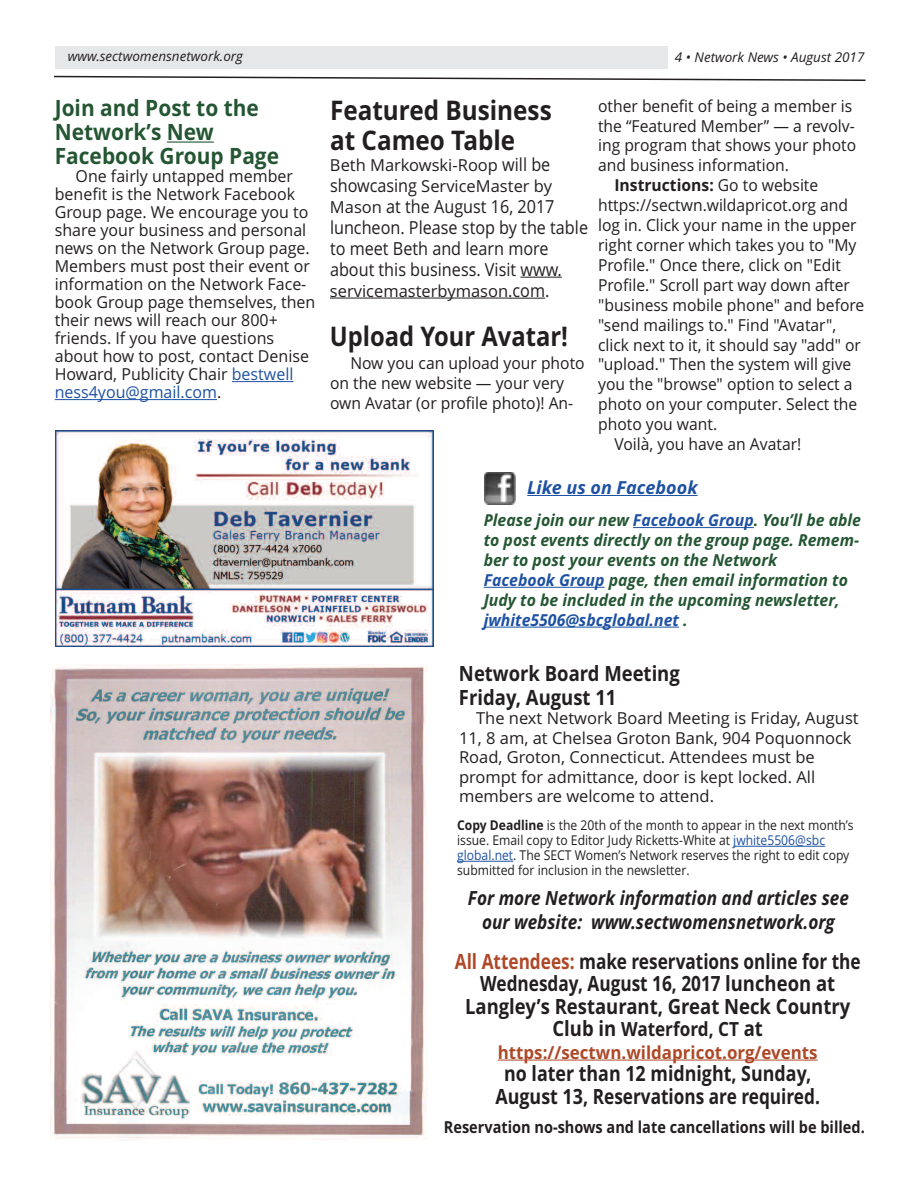
<style>
.page{position:relative;width:918px;height:1188px;background:#fff}
.page>*{position:absolute;margin:0;border:0;box-sizing:border-box;transform-origin:0 0}
.t1{font:700 27px/30px "Open Sans";color:#231f20;scale:.9 1}
.t2{font:700 27px "Open Sans";color:#231f20;scale:.88 1}
.t3{font:700 22.5px/24px "Open Sans";color:#245633;scale:.93 1}
.t4{font:700 21px/22.5px "Open Sans";color:#231f20;text-align:center;scale:.82 1}
.t5{font:700 21px/22.5px "Open Sans";color:#231f20;text-align:center;scale:.85 1}
.t6{font:700 21px/24px "Open Sans";color:#231f20;scale:.88 1}
.t7{font:italic 700 19.5px/23.5px "Open Sans";color:#231f20;text-align:center;scale:.88 1}
.t8{font:700 19.5px "Open Sans";color:#231f20;scale:.88 1}
.t9{font:18px/21px "Open Sans";color:#231f20;scale:.9 1}
.t10{font:700 18px "Open Sans";color:#ae4827;scale:.94 1}
.t11{font:italic 700 18px "Open Sans";color:#1e51a3}
.t12{font:16.5px/18px "Open Sans";color:#231f20}
.t13{font:16.5px/20px "Open Sans";color:#231f20;scale:.95 1}
.t14{font:italic 700 16.5px/20px "Open Sans";color:#245633;scale:.96 1}
.t15{font:700 16.5px "Open Sans";color:#231f20;scale:.88 1}
.t16{font:700 16.5px "Open Sans";color:#231f20;scale:.95 1}
.t17{font:13.5px/15px "Open Sans";color:#231f20;scale:.9 1}
.t18{font:italic 13.5px "Open Sans";color:#231f20}
.s1{color:#1e51a3}
.s2{font-size:18px}
.s3{font-size:16.5px}
.s4{font-weight:400}
.s5{font-weight:700}
.s6{color:#ae4827}
.s7{font-size:21px}
</style>
<div class="page">
<div style="left:55px;top:46px;width:613px;height:23px;background:#e6e7e9"></div>
<svg style="left:54px;top:75px;width:812px;height:6px"></svg>
<hr style="left:498px;top:1060px;width:320px;height:1px;background:#ae4827">
<hr style="left:733px;top:846px;width:92px;height:1px;background:#1e51a3">
<hr style="left:457px;top:861px;width:56px;height:1px;background:#1e51a3">
<img style="left:50px;top:664px;width:377px;height:476px">
<hr style="left:527px;top:495px;width:171px;height:1px;background:#1e51a3">
<svg style="left:485px;top:472px;width:30px;height:33px"></svg>
<img style="left:484px;top:473px;width:32px;height:31px">
<hr style="left:633px;top:527px;width:121px;height:1px;background:#1e51a3">
<hr style="left:484px;top:587px;width:121px;height:1px;background:#1e51a3">
<hr style="left:484px;top:627px;width:195px;height:1px;background:#1e51a3">
<hr style="left:167px;top:141px;width:47px;height:2px;background:#245633">
<hr style="left:232px;top:381px;width:61px;height:1px;background:#1e51a3">
<hr style="left:55px;top:399px;width:162px;height:1px;background:#1e51a3">
<hr style="left:520px;top:277px;width:42px;height:1px;background:#231f20">
<hr style="left:330px;top:298px;width:178px;height:1px;background:#231f20">
<hr style="left:508px;top:298px;width:37px;height:1px;background:#231f20">
<img style="left:55px;top:431px;width:378px;height:216px">
<p class="t18" style="left:68px;top:48px;width:177px">www.sectwomensnetwork.org</p>
<p class="t18" style="left:675px;top:50px;width:191px">4 • Network News • August 2017</p>
<h2 class="t3" style="left:55px;top:96px;width:243px">Join and Post to the<br>Network’s New<br>Facebook Group Page</h2>
<p class="t12" style="left:55px;top:168px;width:262px;text-indent:21px">One fairly untapped member benefit is the Network Facebook<br>Group page. We encourage you to share your business and personal news on the Network Group page.<br>Members must post their event or information on the Network Face&shy;book Group page themselves, then their news will reach our 800+ friends. If you have questions about how to post, contact Denise<br>Howard, Publicity Chair <span class="s1">bestwell ness4you@gmail.com</span>.</p>
<h1 class="t1" style="left:330px;top:95px;width:248px">Featured Business at Cameo Table</h1>
<p class="t12" style="left:330px;top:154px;width:224px;line-height:21px">Beth Markowski-Roop <span class="s2">will be showcasing</span> ServiceMaster by</p>
<p class="t9" style="left:330px;top:196px;width:288px"><span class="s3">Mason</span> at the August 16, 2017 luncheon. Please stop by the table to meet Beth and learn more about this business. Visit www.</p>
<p class="t12" style="left:330px;top:282px;width:221px">servicemasterbymason<span class="s2">.com.</span></p>
<h1 class="t2" style="left:330px;top:321px;width:272px">Upload Your Avatar!</h1>
<p class="t13" style="left:330px;top:354px;width:270px;text-indent:20px">Now you can upload your photo on the new website — your very own Avatar (or profile photo)! An-</p>
<p class="t13" style="left:598px;top:96px;width:269px">other benefit of being a member is</p>
<p class="t13" style="left:598px;top:116px;width:272px">the “Featured Member” — a revolv-</p>
<p class="t13" style="left:598px;top:136px;width:273px">ing program that shows your photo</p>
<p class="t13" style="left:598px;top:156px;width:202px">and business information.</p>
<p class="t16" style="left:614px;top:176px;width:216px">Instructions: <span class="s4">Go to website</span></p>
<p class="t13" style="left:598px;top:195px;width:265px">https://sectwn.wildapricot.org and</p>
<p class="t13" style="left:598px;top:215px;width:274px">log in. Click your name in the upper</p>
<p class="t13" style="left:598px;top:235px;width:273px">right corner which takes you to "My</p>
<p class="t13" style="left:598px;top:255px;width:257px">Profile." Once there, click on "Edit</p>
<p class="t13" style="left:598px;top:275px;width:267px">Profile." Scroll part way down after</p>
<p class="t13" style="left:598px;top:295px;width:282px">"business mobile phone" and before</p>
<p class="t13" style="left:598px;top:315px;width:252px">"send mailings to." Find "Avatar",</p>
<p class="t13" style="left:598px;top:335px;width:278px">click next to it, it should say "add" or</p>
<p class="t13" style="left:598px;top:355px;width:268px">"upload." Then the system will give</p>
<p class="t13" style="left:598px;top:375px;width:269px">you the "browse" option to select a</p>
<p class="t13" style="left:598px;top:395px;width:274px">photo on your computer. Select the</p>
<p class="t13" style="left:598px;top:414px;width:127px">photo you want.</p>
<p class="t13" style="left:614px;top:434px;width:198px">Voilà, you have an Avatar!</p>
<p class="t11" style="left:527px;top:477px;width:172px">Like us on Facebook</p>
<p class="t14" style="left:484px;top:511px;width:395px">Please join our new <span class="s1">Facebook Group</span>. You’ll be able to post events directly on the group page. Remem&shy;ber to post your events on the Network<br><span class="s1">Facebook Group</span> page, then email information to Judy to be included in the upcoming newsletter, <span class="s1">jwhite5506@sbcglobal.net</span> .</p>
<p class="t6" style="left:459px;top:661px;width:253px">Network Board Meeting<br>Friday, August 11</p>
<p class="t12" style="left:459px;top:709px;width:401px;line-height:19.5px;text-indent:17px">The next Network Board Meeting is Friday, August 11, 8 am, at Chelsea Groton Bank, 904 Poquonnock Road, Groton, Connecticut. Attendees must be prompt for admittance, door is kept locked. All members are welcome to attend.</p>
<p class="t17" style="left:457px;top:818px;width:442px"><span class="s5">Copy Deadline</span> is the 20th of the month to appear in the next month’s issue. Email copy to Editor Judy Ricketts-White at <span class="s1">jwhite5506@sbc global.net</span>. The SECT Women’s Network reserves the right to edit copy submitted for inclusion in the newsletter.</p>
<p class="t7" style="left:468px;top:887px;width:435px">For more Network information and articles see our website: www.sectwomensnetwork.org</p>
<p class="t4" style="left:455px;top:950px;width:496px"><span class="s6">All Attendees:</span> make reservations online for the<br>Wednesday, August 16, 2017 luncheon at<br>Langley’s Restaurant, Great Neck Country</p>
<p class="t8" style="left:552px;top:1018px;width:241px"><span class="s7">Club in</span> Waterford, CT <span class="s7">at</span></p>
<p class="t10" style="left:498px;top:1042px;width:342px">https://sectwn.wildapricot.org/events</p>
<p class="t5" style="left:496px;top:1063px;width:383px">no later than 12 midnight, Sunday,<br>August 13, Reservations are required.</p>
<p class="t15" style="left:444px;top:1118px;width:480px">Reservation no-shows and late cancellations will be billed.</p>
</div>
